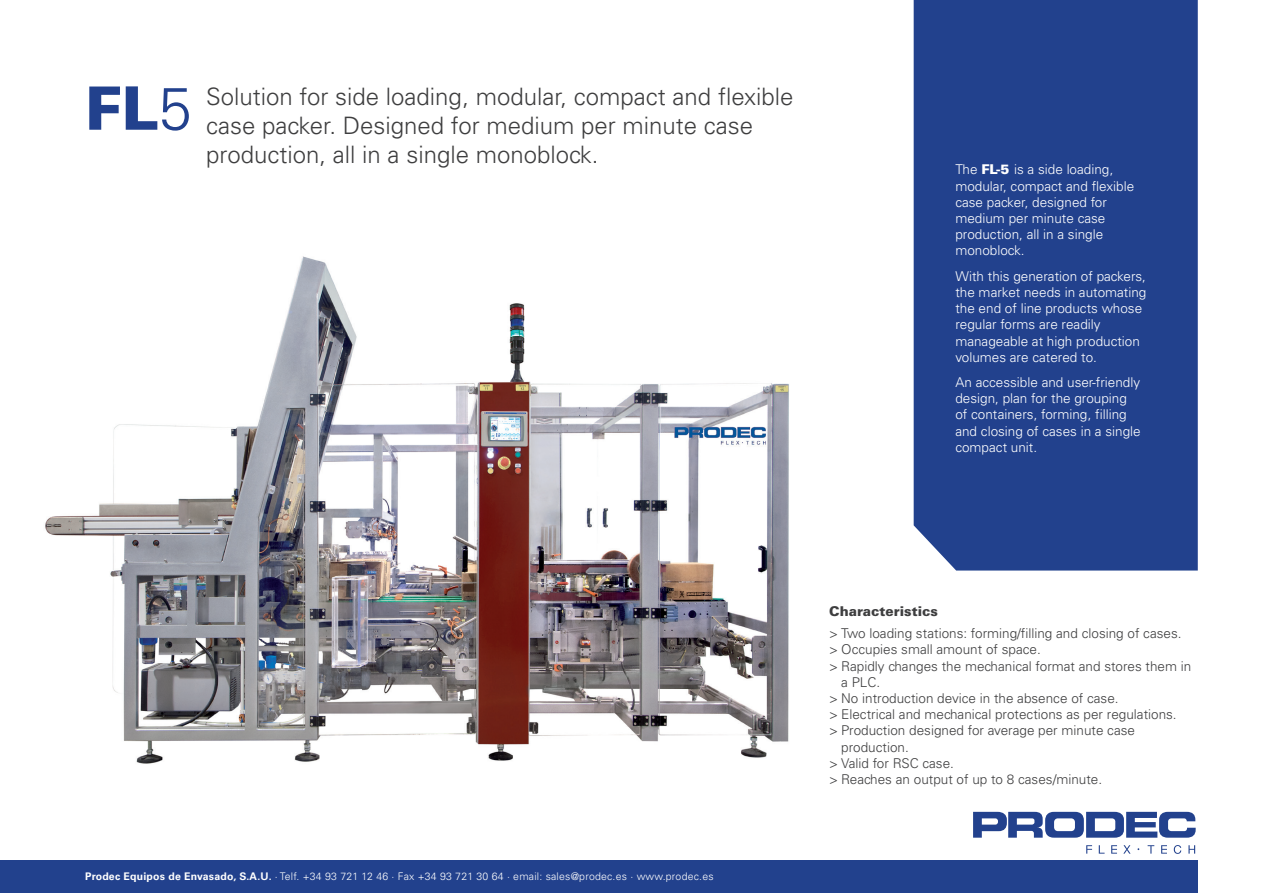
<style>
.page{position:relative;width:1263px;height:893px;background:#fff}
.page>*{position:absolute;margin:0;border:0;box-sizing:border-box;transform-origin:0 0}
.t1{font:900 60px "Univers";color:#22418d}
.t2{font:300 24px/28.8px "Univers";color:#3e3e3f}
.t3{font:300 13.5px/16.2px "Univers";color:#fff}
.t4{font:300 13.5px/16.2px "Univers";color:#3e3e3f}
.t5{font:900 13.5px "Univers";color:#3e3e3f}
.t6{font:300 10.5px "Univers";letter-spacing:.02em;color:#fff}
.s1{font-weight:300}
.s2{font-weight:900}
.s3{font-weight:700}
</style>
<div class="page">
<img style="left:45px;top:256px;width:744px;height:508px">
<div style="left:0;top:860px;width:1198px;height:33px;background:#22418d"></div>
<div style="left:914px;top:0;width:284px;height:571px;background:#22418d"></div>
<svg style="left:973px;top:812px;width:223px;height:26px"></svg>
<svg style="left:1188px;top:845px;width:7px;height:9px"></svg>
<svg style="left:1086px;top:845px;width:6px;height:9px"></svg>
<svg style="left:1099px;top:845px;width:5px;height:9px"></svg>
<svg style="left:1111px;top:845px;width:6px;height:9px"></svg>
<svg style="left:1161px;top:845px;width:6px;height:9px"></svg>
<svg style="left:1123px;top:845px;width:7px;height:9px"></svg>
<svg style="left:1147px;top:845px;width:7px;height:9px"></svg>
<svg style="left:1174px;top:845px;width:7px;height:9px"></svg>
<p class="t1" style="left:85px;top:71px;width:108px">FL<span class="s1">5</span></p>
<p class="t2" style="left:206px;top:82px;width:589px">Solution for side loading, modular, compact and flexible case packer. Designed for medium per minute case production, all in a single monoblock.</p>
<p class="t3" style="left:955px;top:162px;width:180px">The <span class="s2">FL-5</span> is a side loading, modular, compact and flexible case packer, designed for medium per minute case production, all in a single monoblock.</p>
<p class="t3" style="left:955px;top:268px;width:193px">With this generation of packers, the market needs in automating the end of line products whose regular forms are readily manageable at high production volumes are catered to.</p>
<p class="t3" style="left:955px;top:374px;width:187px">An accessible and user-friendly design, plan for the grouping of containers, forming, filling and closing of cases in a single compact unit.</p>
<p class="t6" style="left:85px;top:869px;width:630px"><span class="s3">Prodec Equipos de Envasado, S.A.U.</span> · Telf. +34 93 721 12 46 · Fax +34 93 721 30 64 · email: sales@prodec.es · www.prodec.es</p>
<p class="t5" style="left:829px;top:603px;width:110px">Characteristics</p>
<p class="t4" style="left:829px;top:625px;width:354px">&gt; Two loading stations: forming/filling and closing of cases.</p>
<p class="t4" style="left:829px;top:641px;width:213px">&gt; Occupies small amount of space.</p>
<p class="t4" style="left:841px;top:658px;width:352px;text-indent:-12px">&gt; Rapidly changes the mechanical format and stores them in a PLC.</p>
<p class="t4" style="left:829px;top:690px;width:291px">&gt; No introduction device in the absence of case.</p>
<p class="t4" style="left:829px;top:706px;width:349px">&gt; Electrical and mechanical protections as per regulations.</p>
<p class="t4" style="left:841px;top:722px;width:295px;text-indent:-12px">&gt; Production designed for average per minute case production.</p>
<p class="t4" style="left:829px;top:755px;width:126px">&gt; Valid for RSC case.</p>
<p class="t4" style="left:829px;top:771px;width:274px">&gt; Reaches an output of up to 8 cases/minute.</p>
</div>
